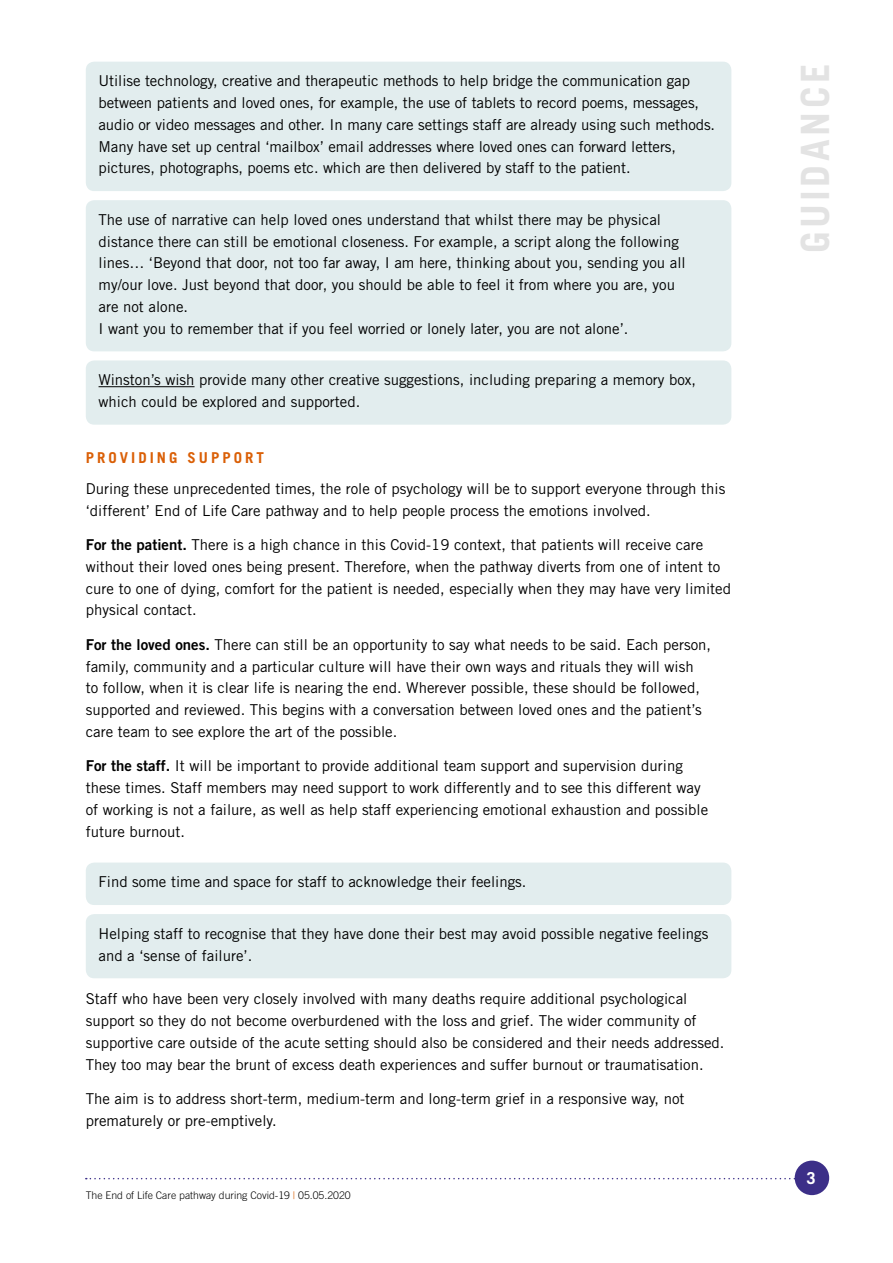
<style>
.page{position:relative;width:893px;height:1263px;background:#fff}
.page>*{position:absolute;margin:0;border:0;box-sizing:border-box;transform-origin:0 0}
.t1{font:700 39px "Trade Gothic LT Std";letter-spacing:.09em;color:#e3e3e3}
.t2{font:700 16.5px "Trade Gothic LT Std";color:#fff}
.t3{font:15px/21.8px "Trade Gothic LT Std";color:#000}
.t4{font:700 15px "Trade Gothic LT Std";letter-spacing:.2em;color:#da5f06}
.t5{font:300 10.5px "Trade Gothic LT Std";color:#000}
.s1{font-family:"Trade Gothic LT Std Bd 2"}
.s2{color:#da5f06}
</style>
<div class="page">
<svg style="left:86px;top:1178px;width:709px;height:1px"></svg>
<div style="left:795px;top:1160px;width:34px;height:35px;background:#3c2f88;border-radius:50%"></div>
<div style="left:86px;top:62px;width:645px;height:129px;background:#e2edee;border-radius:9px"></div>
<div style="left:86px;top:200px;width:645px;height:151px;background:#e2edee;border-radius:9px"></div>
<div style="left:86px;top:360px;width:645px;height:65px;background:#e2edee;border-radius:9px"></div>
<hr style="left:99px;top:386px;width:96px;height:1px;background:#000">
<div style="left:86px;top:862px;width:645px;height:43px;background:#e2edee;border-radius:9px"></div>
<div style="left:86px;top:914px;width:645px;height:64px;background:#e2edee;border-radius:9px"></div>
<p class="t3" style="left:99px;top:70px;width:618px">Utilise technology, creative and therapeutic methods to help bridge the communication gap between patients and loved ones, for example, the use of tablets to record poems, messages, audio or video messages and other. In many care settings staff are already using such methods.<br>Many have set up central ‘mailbox’ email addresses where loved ones can forward letters, pictures, photographs, poems etc. which are then delivered by staff to the patient.</p>
<p class="t3" style="left:99px;top:209px;width:589px">The use of narrative can help loved ones understand that whilst there may be physical distance there can still be emotional closeness. For example, a script along the following lines… ‘Beyond that door, not too far away, I am here, thinking about you, sending you all my/our love. Just beyond that door, you should be able to feel it from where you are, you are not alone.<br>I want you to remember that if you feel worried or lonely later, you are not alone’.</p>
<p class="t3" style="left:99px;top:369px;width:599px">Winston’s wish provide many other creative suggestions, including preparing a memory box, which could be explored and supported.</p>
<p class="t4" style="left:86px;top:449px;width:180px">PROVIDING SUPPORT</p>
<p class="t3" style="left:86px;top:477px;width:641px">During these unprecedented times, the role of psychology will be to support everyone through this ‘different’ End of Life Care pathway and to help people process the emotions involved.</p>
<p class="t3" style="left:86px;top:534px;width:647px"><span class="s1">For the patient.</span> There is a high chance in this Covid-19 context, that patients will receive care without their loved ones being present. Therefore, when the pathway diverts from one of intent to cure to one of dying, comfort for the patient is needed, especially when they may have very limited physical contact.</p>
<p class="t3" style="left:86px;top:633px;width:627px"><span class="s1">For the loved ones.</span> There can still be an opportunity to say what needs to be said. Each person, family, community and a particular culture will have their own ways and rituals they will wish<br>to follow, when it is clear life is nearing the end. Wherever possible, these should be followed, supported and reviewed. This begins with a conversation between loved ones and the patient’s care team to see explore the art of the possible.</p>
<p class="t3" style="left:86px;top:755px;width:624px"><span class="s1">For the staff.</span> It will be important to provide additional team support and supervision during these times. Staff members may need support to work differently and to see this different way of working is not a failure, as well as help staff experiencing emotional exhaustion and possible future burnout.</p>
<p class="t3" style="left:99px;top:871px;width:429px">Find some time and space for staff to acknowledge their feelings.</p>
<p class="t3" style="left:99px;top:922px;width:611px">Helping staff to recognise that they have done their best may avoid possible negative feelings and a ‘sense of failure’.</p>
<p class="t3" style="left:86px;top:988px;width:640px">Staff who have been very closely involved with many deaths require additional psychological support so they do not become overburdened with the loss and grief. The wider community of supportive care outside of the acute setting should also be considered and their needs addressed.<br>They too may bear the brunt of excess death experiences and suffer burnout or traumatisation.</p>
<p class="t3" style="left:86px;top:1088px;width:600px">The aim is to address short-term, medium-term and long-term grief in a responsive way, not prematurely or pre-emptively.</p>
<p class="t5" style="left:86px;top:1189px;width:266px">The End of Life Care pathway during Covid-19 <span class="s2">|</span> 05.05.2020</p>
<h1 class="t1" style="left:791px;top:253px;width:190px;rotate:-90deg">GUIDANCE</h1>
<p class="t2" style="left:807px;top:1168px;width:11px">3</p>
</div>
